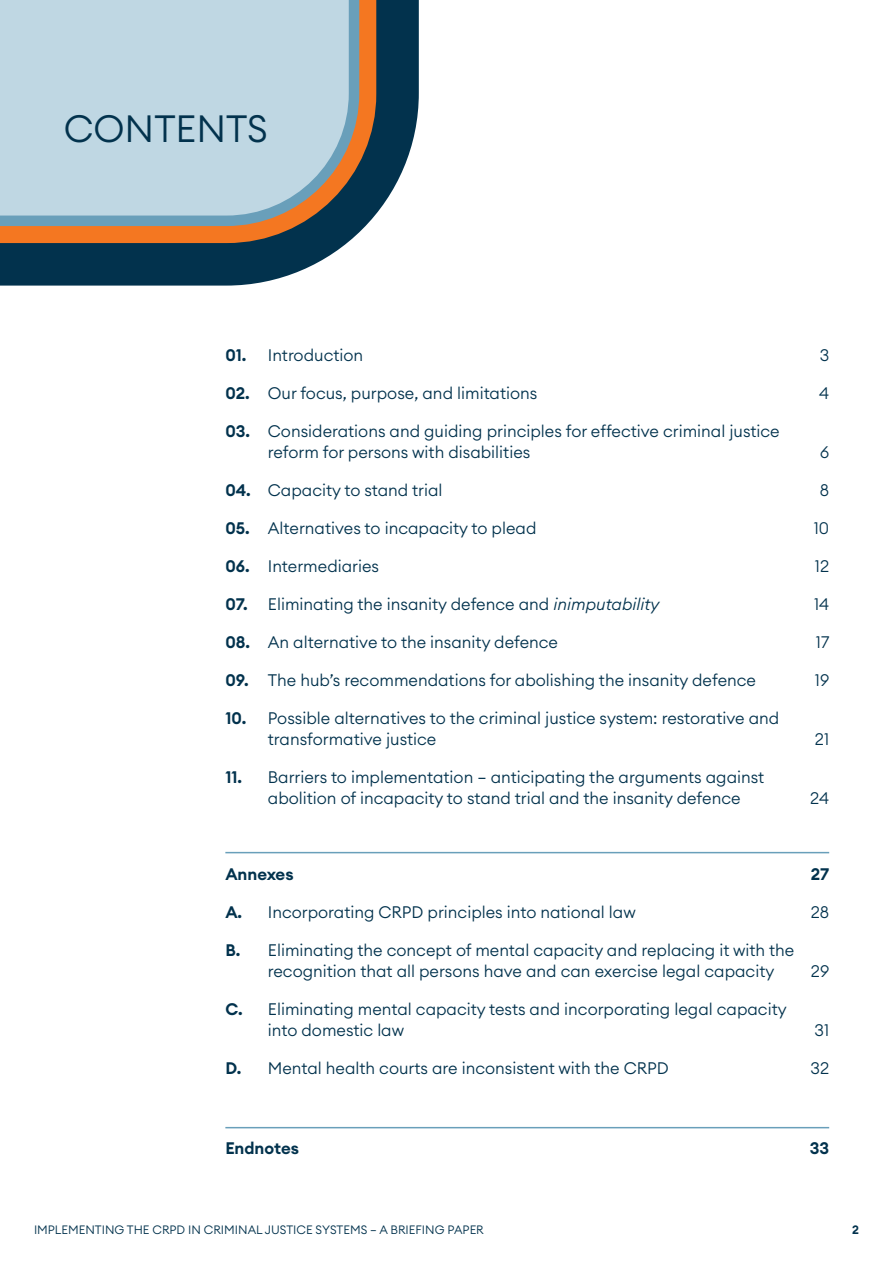
<style>
.page{position:relative;width:893px;height:1263px;background:#fff}
.page>*{position:absolute;margin:0;border:0;box-sizing:border-box;transform-origin:0 0}
.t1{font:300 37.5px "Euclid Circular A";color:#02324d}
.t2{font:300 16.5px/21px "Euclid Circular A";color:#02324d}
.t3{font:600 16.5px "Euclid Circular A";color:#02324d}
.t4{font:300 12px "Euclid Circular A";color:#02324d}
.t5{font:600 12px "Euclid Circular A";color:#02324d}
.s1{font-weight:600}
.s2{font-style:italic}
</style>
<div class="page">
<svg style="left:0;top:0;width:419px;height:286px"></svg>
<svg style="left:0;top:0;width:376px;height:243px"></svg>
<svg style="left:0;top:0;width:359px;height:226px"></svg>
<hr style="left:225px;top:852px;width:604px;height:1px;background:#699fba">
<hr style="left:225px;top:1127px;width:604px;height:1px;background:#699fba">
<h1 class="t1" style="left:64px;top:105px;width:206px">CONTENTS</h1>
<p class="t2" style="left:225px;top:344px;width:139px"><span class="s1">01.</span> Introduction</p>
<p class="t2" style="left:820px;top:344px;width:11px">3</p>
<p class="t2" style="left:225px;top:382px;width:314px"><span class="s1">02.</span> Our focus, purpose, and limitations</p>
<p class="t2" style="left:819px;top:382px;width:12px">4</p>
<p class="t2" style="left:268px;top:420px;width:513px;text-indent:-43px"><span class="s1">03.</span> Considerations and guiding principles for effective criminal justice reform for persons with disabilities</p>
<p class="t2" style="left:820px;top:441px;width:11px">6</p>
<p class="t2" style="left:225px;top:479px;width:219px"><span class="s1">04.</span> Capacity to stand trial</p>
<p class="t2" style="left:820px;top:479px;width:11px">8</p>
<p class="t2" style="left:225px;top:517px;width:313px"><span class="s1">05.</span> Alternatives to incapacity to plead</p>
<p class="t2" style="left:814px;top:517px;width:17px">10</p>
<p class="t2" style="left:225px;top:555px;width:155px"><span class="s1">06.</span> Intermediaries</p>
<p class="t2" style="left:815px;top:555px;width:16px">12</p>
<p class="t2" style="left:225px;top:593px;width:435px"><span class="s1">07.</span> Eliminating the insanity defence and <span class="s2">inimputability</span></p>
<p class="t2" style="left:814px;top:593px;width:17px">14</p>
<p class="t2" style="left:225px;top:631px;width:334px"><span class="s1">08.</span> An alternative to the insanity defence</p>
<p class="t2" style="left:816px;top:631px;width:15px">17</p>
<p class="t2" style="left:225px;top:669px;width:532px"><span class="s1">09.</span> The hub’s recommendations for abolishing the insanity defence</p>
<p class="t2" style="left:815px;top:669px;width:16px">19</p>
<p class="t2" style="left:268px;top:707px;width:513px;text-indent:-43px"><span class="s1">10.</span> Possible alternatives to the criminal justice system: restorative and transformative justice</p>
<p class="t2" style="left:815px;top:728px;width:16px">21</p>
<p class="t2" style="left:268px;top:766px;width:498px;text-indent:-43px"><span class="s1">11.</span> Barriers to implementation – anticipating the arguments against abolition of incapacity to stand trial and the insanity defence</p>
<p class="t2" style="left:810px;top:787px;width:20px">24</p>
<p class="t3" style="left:225px;top:863px;width:70px">Annexes</p>
<p class="t3" style="left:811px;top:863px;width:20px">27</p>
<p class="t2" style="left:225px;top:901px;width:412px"><span class="s1">A.</span> Incorporating CRPD principles into national law</p>
<p class="t2" style="left:811px;top:901px;width:20px">28</p>
<p class="t2" style="left:268px;top:939px;width:528px;text-indent:-43px"><span class="s1">B.</span> Eliminating the concept of mental capacity and replacing it with the recognition that all persons have and can exercise legal capacity</p>
<p class="t2" style="left:811px;top:960px;width:20px">29</p>
<p class="t2" style="left:268px;top:998px;width:520px;text-indent:-43px"><span class="s1">C.</span> Eliminating mental capacity tests and incorporating legal capacity into domestic law</p>
<p class="t2" style="left:814px;top:1019px;width:16px">31</p>
<p class="t2" style="left:225px;top:1057px;width:445px"><span class="s1">D.</span> Mental health courts are inconsistent with the CRPD</p>
<p class="t2" style="left:810px;top:1057px;width:20px">32</p>
<p class="t3" style="left:225px;top:1138px;width:75px">Endnotes</p>
<p class="t3" style="left:810px;top:1138px;width:21px">33</p>
<p class="t4" style="left:34px;top:1221px;width:451px">IMPLEMENTING THE CRPD IN CRIMINAL JUSTICE SYSTEMS – A BRIEFING PAPER</p>
<p class="t5" style="left:852px;top:1221px;width:8px">2</p>
</div>
